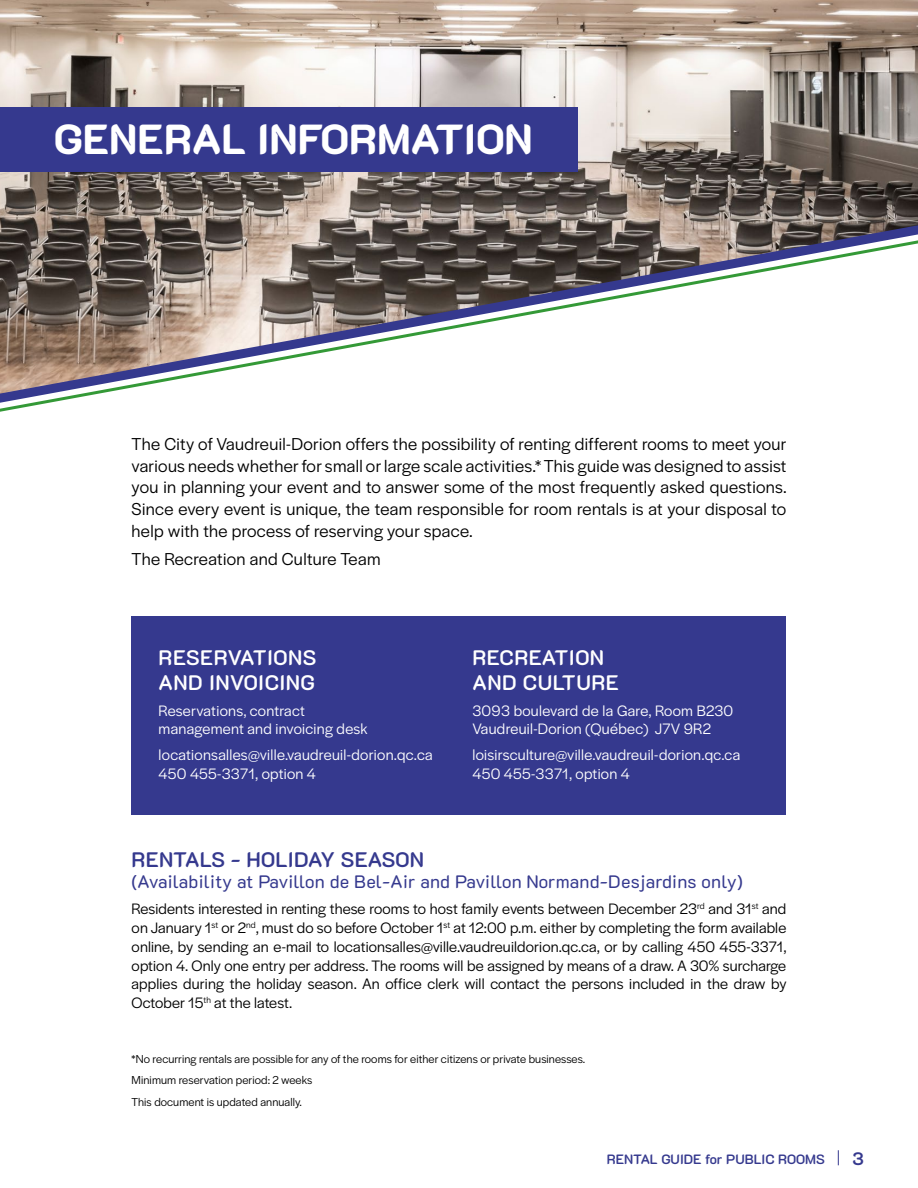
<style>
.page{position:relative;width:918px;height:1188px;background:#fff}
.page>*{position:absolute;margin:0;border:0;box-sizing:border-box;transform-origin:0 0}
.t1{font:800 42px "K2 D";color:#fff}
.t2{font:600 21px/25.2px "K2 D";letter-spacing:.02em;color:#fff}
.t3{font:600 21px "K2 D";letter-spacing:.01em;color:#35398e}
.t4{font:18px/21.6px "Halyard Display";letter-spacing:.02em;color:#000;text-align:justify}
.t5{font:18px "K2 D";letter-spacing:.01em;color:#35398e}
.t6{font:600 18px "K2 D";color:#35398e}
.t7{font:15.75px/18.9px "Halyard Display";letter-spacing:.01em;color:#000;text-align:justify}
.t8{font:15.75px/18.9px "Halyard Display";letter-spacing:.02em;color:#fff}
.t9{font:600 13.5px "K2 D";color:#35398e}
.t10{font:12px/21.1px "Halyard Display";letter-spacing:.01em;color:#000}
</style>
<div class="page">
<img style="left:0;top:0;width:918px;height:211px">
<svg style="left:0;top:211px;width:918px;height:19px"></svg>
<svg style="left:0;top:230px;width:918px;height:182px"></svg>
<svg style="left:838px;top:1150px;width:1px;height:15px"></svg>
<div style="left:0;top:108px;width:577px;height:64px;background:#35398e"></div>
<div style="left:132px;top:616px;width:654px;height:199px;background:#35398e"></div>
<h1 class="t1" style="left:54px;top:115px;width:480px">GENERAL INFORMATION</h1>
<p class="t4" style="left:132px;top:432px;width:657px">The City of Vaudreuil-Dorion offers the possibility of renting different rooms to meet your various needs whether for small or large scale activities.* This guide was designed to assist you in planning your event and to answer some of the most frequently asked questions.<br>Since every event is unique, the team responsible for room rentals is at your disposal to help with the process of reserving your space.</p>
<p class="t4" style="left:132px;top:547px;width:250px">The Recreation and Culture Team</p>
<h2 class="t2" style="left:159px;top:645px;width:159px">RESERVATIONS<br>AND INVOICING</h2>
<p class="t8" style="left:159px;top:700px;width:211px">Reservations, contract management and invoicing desk</p>
<p class="t8" style="left:159px;top:745px;width:276px">locationsalles@ville.vaudreuil-dorion.qc.ca<br>450 455-3371, option 4</p>
<h2 class="t2" style="left:472px;top:645px;width:148px">RECREATION<br>AND CULTURE</h2>
<p class="t8" style="left:472px;top:700px;width:262px">3093 boulevard de la Gare, Room B230<br>Vaudreuil-Dorion (Québec) J7V 9R2</p>
<p class="t8" style="left:472px;top:745px;width:269px">loisirsculture@ville.vaudreuil-dorion.qc.ca<br>450 455-3371, option 4</p>
<h2 class="t3" style="left:132px;top:847px;width:294px">RENTALS - HOLIDAY SEASON</h2>
<p class="t5" style="left:132px;top:871px;width:613px">(Availability at Pavillon de Bel-Air and Pavillon Normand-Desjardins only)</p>
<p class="t7" style="left:132px;top:898px;width:657px">Residents interested in renting these rooms to host family events between December 23<sup>rd</sup> and 31<sup>st</sup> and on January 1<sup>st</sup> or 2<sup>nd</sup>, must do so before October 1<sup>st</sup> at 12:00 p.m. either by completing the form available online, by sending an e-mail to locationsalles@ville.vaudreuildorion.qc.ca, or by calling 450 455-3371, option 4. Only one entry per address. The rooms will be assigned by means of a draw. A 30% surcharge applies during the holiday season. An office clerk will contact the persons included in the draw by October 15<sup>th</sup> at the latest.</p>
<p class="t10" style="left:132px;top:1048px;width:455px">*No recurring rentals are possible for any of the rooms for either citizens or private businesses.<br>Minimum reservation period: 2 weeks<br>This document is updated annually.</p>
<p class="t9" style="left:607px;top:1151px;width:220px">RENTAL GUIDE for PUBLIC ROOMS</p>
<p class="t6" style="left:853px;top:1148px;width:13px">3</p>
</div>
